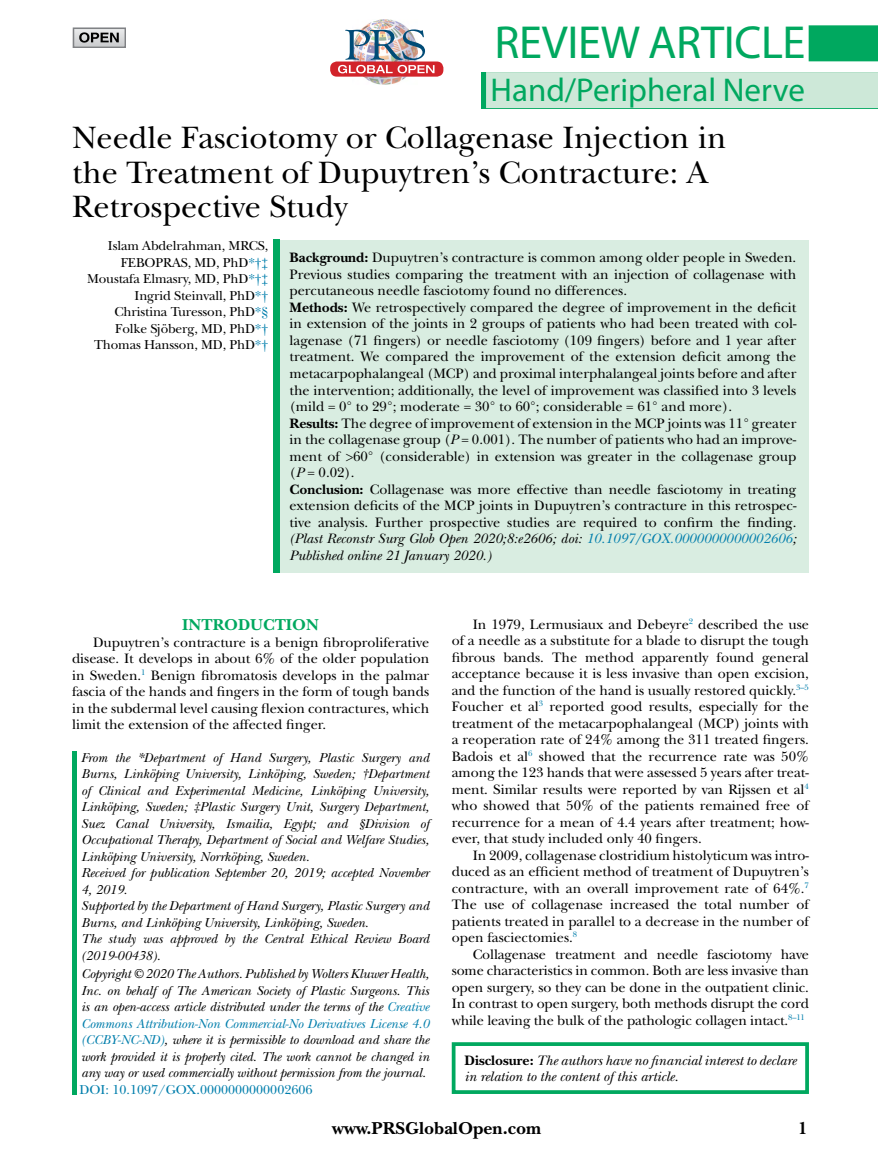
<style>
.page{position:relative;width:878px;height:1175px;background:#fff}
.page>*{position:absolute;margin:0;border:0;box-sizing:border-box;transform-origin:0 0}
.t1{font:46.5px "Myriad Pro";letter-spacing:-.01em;color:#00a85f}
.t2{font:33px "Myriad Pro";color:#00a85f}
.t3{font:32.25px/34.5px "New Baskerville Std";color:#000}
.t4{font:700 18px "New Baskerville Std";color:#000}
.t5{font:700 16.5px "New Baskerville Std";color:#00a85f}
.t6{font:14.25px/16.5px "New Baskerville Std";color:#000;text-align:justify}
.t7{font:italic 14.25px/16.5px "New Baskerville Std";color:#000}
.t8{font:italic 13.5px/16.5px "New Baskerville Std";color:#000}
.t9{font:13.5px/16.5px "New Baskerville Std";letter-spacing:-.01em;color:#000;text-align:right}
.t10{font:13.5px "New Baskerville Std";color:#017eac}
.s1{color:#017eac}
.s2{font-weight:700}
.s3{font-style:italic}
.s4{font-style:italic;color:#017eac}
.s5{font-weight:700;font-style:normal}
</style>
<div class="page">
<div style="left:73px;top:28px;width:52px;height:20px;border:2px solid #808285"></div>
<svg style="left:79px;top:32px;width:40px;height:11px"></svg>
<img style="left:361px;top:20px;width:47px;height:64px">
<div style="left:330px;top:61px;width:113px;height:16px;background:#d2232a;border-radius:7px"></div>
<img style="left:338px;top:29px;width:96px;height:44px">
<div style="left:452px;top:1042px;width:356px;height:52px;border:4px solid #00a85f"></div>
<div style="left:486px;top:72px;width:392px;height:36px;background:#cde8d8"></div>
<hr style="left:72px;top:751px;width:4px;height:115px;background:#00a85f">
<hr style="left:72px;top:866px;width:4px;height:33px;background:#00a85f">
<hr style="left:72px;top:899px;width:4px;height:33px;background:#00a85f">
<hr style="left:72px;top:932px;width:4px;height:33px;background:#00a85f">
<hr style="left:72px;top:965px;width:4px;height:118px;background:#00a85f">
<hr style="left:72px;top:1081px;width:4px;height:13px;background:#00a85f">
<div style="left:274px;top:126px;width:534px;height:446px;background:#d9ede1"></div>
<div style="left:274px;top:229px;width:534px;height:11px;background:#fff"></div>
<div style="left:274px;top:240px;width:6px;height:60px;background:#00a85f"></div>
<div style="left:274px;top:289px;width:6px;height:126px;background:#00a85f"></div>
<div style="left:274px;top:405px;width:6px;height:76px;background:#00a85f"></div>
<div style="left:274px;top:471px;width:6px;height:101px;background:#00a85f"></div>
<div style="left:72px;top:126px;width:736px;height:106px;background:#fff"></div>
<div style="left:808px;top:25px;width:70px;height:36px;background:#00a85f"></div>
<h1 class="t1" style="left:494px;top:14px;width:312px">REVIEW ARTICLE</h1>
<h2 class="t2" style="left:490px;top:69px;width:316px">Hand/Peripheral Nerve</h2>
<h3 class="t3" style="left:72px;top:121px;width:656px">Needle Fasciotomy or Collagenase Injection in the Treatment of Dupuytren’s Contracture: A<br>Retrospective Study</h3>
<p class="t9" style="left:87px;top:238px;width:183px">Islam Abdelrahman, MRCS,<br>FEBOPRAS, MD, PhD<span class="s1">*†‡<br></span>Moustafa Elmasry, MD, PhD<span class="s1">*†‡<br></span>Ingrid Steinvall, PhD<span class="s1">*†<br></span>Christina Turesson, PhD<span class="s1">*§<br></span>Folke Sjöberg, MD, PhD<span class="s1">*†<br></span>Thomas Hansson, MD, PhD<span class="s1">*†</span></p>
<p class="t6" style="left:289px;top:250px;width:508px;text-align:left"><span class="s2">Background:</span> Dupuytren’s contracture is common among older people in Sweden.<br>Previous studies comparing the treatment with an injection of collagenase with percutaneous needle fasciotomy found no differences.<br><span class="s2">Methods:</span> We retrospectively compared the degree of improvement in the deficit in extension of the joints in 2 groups of patients who had been treated with col&shy;lagenase (71 fingers) or needle fasciotomy (109 fingers) before and 1 year after treatment. We compared the improvement of the extension deficit among the metacarpophalangeal (MCP) and proximal interphalangeal joints before and after the intervention; additionally, the level of improvement was classified into 3 levels (mild = 0° to 29°; moderate = 30° to 60°; considerable = 61° and more).<br><span class="s2">Results:</span> The degree of improvement of extension in the MCP joints was 11° greater in the collagenase group (<span class="s3">P</span> = 0.001). The number of patients who had an improve&shy;ment of &gt;60° (considerable) in extension was greater in the collagenase group (<span class="s3">P</span> = 0.02).<br><span class="s2">Conclusion:</span> Collagenase was more effective than needle fasciotomy in treating extension deficits of the MCP joints in Dupuytren’s contracture in this retrospec&shy;tive analysis. Further prospective studies are required to confirm the finding. <span class="s3">(Plast Reconstr Surg Glob Open 2020;8:e2606; doi:</span> <span class="s4">10.1097/GOX.0000000000002606</span><span class="s3">; Published online 21 January 2020.)</span></p>
<p class="t5" style="left:182px;top:615px;width:138px">INTRODUCTION</p>
<p class="t6" style="left:72px;top:634px;width:359px;text-indent:21px">Dupuytren’s contracture is a benign fibroproliferative disease. It develops in about 6% of the older population in Sweden.<sup>1</sup> Benign fibromatosis develops in the palmar fascia of the hands and fingers in the form of tough bands in the subdermal level causing flexion contractures, which limit the extension of the affected finger.</p>
<p class="t8" style="left:81px;top:749px;width:350px">From the *Department of Hand Surgery, Plastic Surgery and Burns, Linköping University, Linköping, Sweden; †Department of Clinical and Experimental Medicine, Linköping University, Linköping, Sweden; ‡Plastic Surgery Unit, Surgery Department, Suez Canal University, Ismailia, Egypt; and §Division of Occupational Therapy, Department of Social and Welfare Studies, Linköping University, Norrköping, Sweden.<br>Received for publication September 20, 2019; accepted November 4, 2019.<br>Supported by the Department of Hand Surgery, Plastic Surgery and Burns, and Linköping University, Linköping, Sweden.<br>The study was approved by the Central Ethical Review Board (2019-00438).</p>
<p class="t8" style="left:81px;top:965px;width:350px;text-align:justify">Copyright © 2020 The Authors. Published by Wolters Kluwer Health, Inc. on behalf of The American Society of Plastic Surgeons. This is an open-access article distributed under the terms of the <span class="s1">Creative Commons Attribution-Non Commercial-No Derivatives License 4.0 (CCBY-NC-ND)</span>, where it is permissible to download and share the work provided it is properly cited. The work cannot be changed in any way or used commercially without permission from the journal.</p>
<p class="t10" style="left:80px;top:1081px;width:234px">DOI: 10.1097/GOX.0000000000002606</p>
<p class="t6" style="left:451px;top:616px;width:359px;text-indent:21px">In 1979, Lermusiaux and Debeyre<sup>2</sup> described the use of a needle as a substitute for a blade to disrupt the tough fibrous bands. The method apparently found general acceptance because it is less invasive than open excision, and the function of the hand is usually restored quickly.<sup>3–5<br></sup>Foucher et al<sup>3</sup> reported good results, especially for the treatment of the metacarpophalangeal (MCP) joints with a reoperation rate of 24% among the 311 treated fingers.<br>Badois et al<sup>6</sup> showed that the recurrence rate was 50% among the 123 hands that were assessed 5 years after treat&shy;ment. Similar results were reported by van Rijssen et al<sup>4 </sup>who showed that 50% of the patients remained free of recurrence for a mean of 4.4 years after treatment; how&shy;ever, that study included only 40 fingers.</p>
<p class="t6" style="left:451px;top:847px;width:359px;text-indent:21px">In 2009, collagenase clostridium histolyticum was intro&shy;duced as an efficient method of treatment of Dupuytren’s contracture, with an overall improvement rate of 64%.<sup>7<br></sup>The use of collagenase increased the total number of patients treated in parallel to a decrease in the number of open fasciectomies.<sup>8</sup></p>
<p class="t6" style="left:451px;top:946px;width:359px;text-indent:21px">Collagenase treatment and needle fasciotomy have some characteristics in common. Both are less invasive than open surgery, so they can be done in the outpatient clinic.<br>In contrast to open surgery, both methods disrupt the cord while leaving the bulk of the pathologic collagen intact.<sup>8–11</sup></p>
<p class="t7" style="left:464px;top:1051px;width:333px"><span class="s5">Disclosure:</span> The authors have no financial interest to declare in relation to the content of this article.</p>
<p class="t4" style="left:332px;top:1118px;width:210px">www.PRSGlobalOpen.com</p>
<p class="t4" style="left:798px;top:1118px;width:11px">1</p>
</div>
